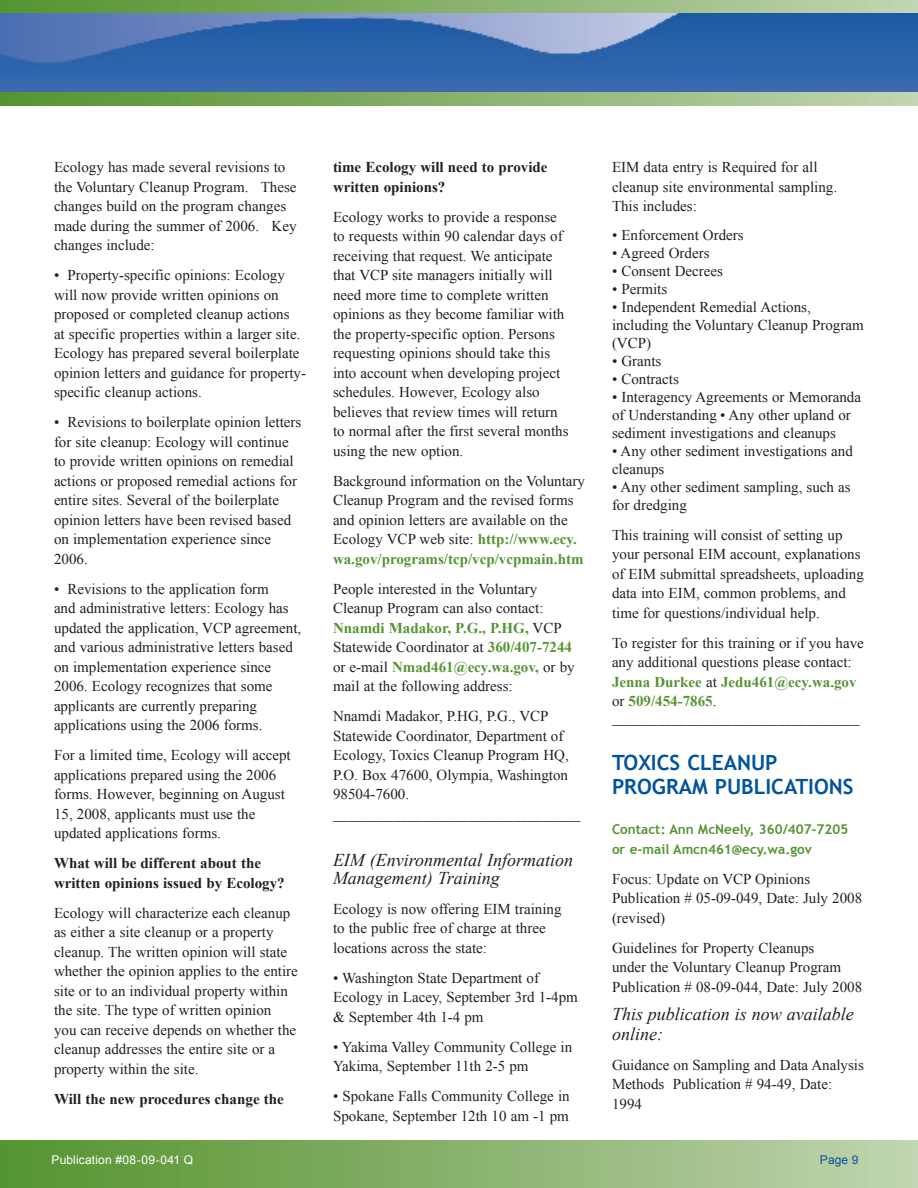
<style>
.page{position:relative;width:918px;height:1188px;background:#fff}
.page>*{position:absolute;margin:0;border:0;box-sizing:border-box;transform-origin:0 0}
.HEADERS{font:700 21px/24px "Trebuchet MS";color:#0153a0}
.Return_Address{font:italic 18px/18px "Times New Roman";color:#231f20}
.Return_Address-2{font:15px/19.5px "Times New Roman";color:#231f20}
.Body_Copy{font:15px/19.5px "Times New Roman";color:#231f20}
.Return_Address-3{font:700 15px/19.5px "Times New Roman";color:#231f20}
.County_Name_Add_BLUE{font:15px "Myriad Pro";color:#231f20}
.County_Name_Add_BLUE-2{font:700 13.5px/19.5px "Trebuchet MS";color:#549532}
.PUB___Pg__s{font:12px "Arial";letter-spacing:.015em;color:#fff}
.PUB___Pg__s-2{font:12px "Arial";color:#0153a0}
.s1{font-weight:700;color:#549532}
</style>
<div class="page">
<img style="left:0;top:13px;width:918px;height:79px">
<svg style="left:0;top:0;width:918px;height:13px;background:#89b26d"></svg>
<svg style="left:0;top:92px;width:918px;height:14px;background:#89b26d"></svg>
<div style="left:0;top:1141px;width:918px;height:47px;background:linear-gradient(to right,#53922d,#c0d3af)"></div>
<p class="Return_Address-2" style="left:54px;top:157px;width:244px">Ecology has made several revisions to the Voluntary Cleanup Program. These changes build on the program changes made during the summer of 2006. Key changes include:</p>
<p class="Return_Address-2" style="left:54px;top:265px;width:254px">• Property-specific opinions: Ecology will now provide written opinions on proposed or completed cleanup actions<br>at specific properties within a larger site.<br>Ecology has prepared several boilerplate opinion letters and guidance for property&shy;specific cleanup actions.</p>
<p class="Return_Address-2" style="left:54px;top:412px;width:249px">• Revisions to boilerplate opinion letters for site cleanup: Ecology will continue to provide written opinions on remedial actions or proposed remedial actions for entire sites. Several of the boilerplate opinion letters have been revised based on implementation experience since 2006.</p>
<p class="Return_Address-2" style="left:54px;top:579px;width:249px">• Revisions to the application form<br>and administrative letters: Ecology has updated the application, VCP agreement, and various administrative letters based on implementation experience since 2006. Ecology recognizes that some applicants are currently preparing applications using the 2006 forms.</p>
<p class="Return_Address-2" style="left:54px;top:745px;width:238px">For a limited time, Ecology will accept applications prepared using the 2006 forms. However, beginning on August 15, 2008, applicants must use the updated applications forms.</p>
<p class="Return_Address-3" style="left:54px;top:853px;width:232px">What will be different about the written opinions issued by Ecology?</p>
<p class="Return_Address-2" style="left:54px;top:903px;width:245px">Ecology will characterize each cleanup as either a site cleanup or a property cleanup. The written opinion will state whether the opinion applies to the entire site or to an individual property within the site. The type of written opinion<br>you can receive depends on whether the cleanup addresses the entire site or a property within the site.</p>
<p class="Return_Address-3" style="left:54px;top:1089px;width:231px">Will the new procedures change the</p>
<p class="Return_Address-3" style="left:333px;top:157px;width:216px">time Ecology will need to provide written opinions?</p>
<p class="Return_Address-2" style="left:333px;top:207px;width:237px">Ecology works to provide a response to requests within 90 calendar days of receiving that request. We anticipate that VCP site managers initially will need more time to complete written opinions as they become familiar with the property-specific option. Persons requesting opinions should take this into account when developing project schedules. However, Ecology also believes that review times will return to normal after the first several months using the new option.</p>
<p class="Return_Address-2" style="left:333px;top:471px;width:253px">Background information on the Voluntary Cleanup Program and the revised forms and opinion letters are available on the Ecology VCP web site: <span class="s1">http://www.ecy. wa.gov/programs/tcp/vcp/vcpmain.htm</span></p>
<p class="Return_Address-2" style="left:333px;top:579px;width:243px">People interested in the Voluntary Cleanup Program can also contact:<br><span class="s1">Nnamdi Madakor, P.G., P.HG,</span> VCP Statewide Coordinator at <span class="s1">360/407-7244 </span>or e-mail <span class="s1">Nmad461@ecy.wa.gov,</span> or by mail at the following address:</p>
<p class="Return_Address-2" style="left:333px;top:706px;width:237px">Nnamdi Madakor, P.HG, P.G., VCP<br>Statewide Coordinator, Department of<br>Ecology, Toxics Cleanup Program HQ,<br>P.O. Box 47600, Olympia, Washington<br>98504-7600.</p>
<p class="County_Name_Add_BLUE" style="left:333px;top:806px;width:249px">_________________________________</p>
<p class="Return_Address" style="left:333px;top:851px;width:242px">EIM (Environmental Information<br>Management) Training</p>
<p class="Return_Address-2" style="left:333px;top:899px;width:230px">Ecology is now offering EIM training to the public free of charge at three locations across the state:</p>
<p class="Return_Address-2" style="left:333px;top:968px;width:246px">• Washington State Department of<br>Ecology in Lacey, September 3rd 1-4pm &amp; September 4th 1-4 pm</p>
<p class="Return_Address-2" style="left:333px;top:1037px;width:241px">• Yakima Valley Community College in<br>Yakima, September 11th 2-5 pm</p>
<p class="Return_Address-2" style="left:333px;top:1086px;width:238px">• Spokane Falls Community College in<br>Spokane, September 12th 10 am -1 pm</p>
<p class="Return_Address-2" style="left:612px;top:157px;width:227px">EIM data entry is Required for all cleanup site environmental sampling.<br>This includes:</p>
<p class="Return_Address-2" style="left:612px;top:225px;width:133px">• Enforcement Orders</p>
<p class="Return_Address-2" style="left:612px;top:243px;width:99px">• Agreed Orders</p>
<p class="Return_Address-2" style="left:612px;top:261px;width:112px">• Consent Decrees</p>
<p class="Return_Address-2" style="left:612px;top:279px;width:57px">• Permits</p>
<p class="Return_Address-2" style="left:612px;top:298px;width:253px;line-height:18px">• Independent Remedial Actions, including the Voluntary Cleanup Program (VCP)</p>
<p class="Return_Address-2" style="left:612px;top:351px;width:51px">• Grants</p>
<p class="Return_Address-2" style="left:612px;top:369px;width:68px">• Contracts</p>
<p class="Return_Address-2" style="left:612px;top:388px;width:251px;line-height:18px">• Interagency Agreements or Memoranda of Understanding • Any other upland or sediment investigations and cleanups</p>
<p class="Return_Address-2" style="left:612px;top:442px;width:242px;line-height:18px">• Any other sediment investigations and cleanups</p>
<p class="Return_Address-2" style="left:612px;top:478px;width:240px;line-height:18px">• Any other sediment sampling, such as for dredging</p>
<p class="Return_Address-2" style="left:612px;top:525px;width:253px">This training will consist of setting up your personal EIM account, explanations of EIM submittal spreadsheets, uploading data into EIM, common problems, and time for questions/individual help.</p>
<p class="Return_Address-2" style="left:612px;top:633px;width:253px">To register for this training or if you have any additional questions please contact:<br><span class="s1">Jenna Durkee</span> at <span class="s1">Jedu461@ecy.wa.gov </span>or <span class="s1">509/454-7865</span>.</p>
<p class="County_Name_Add_BLUE" style="left:612px;top:709px;width:249px">_________________________________</p>
<p class="HEADERS" style="left:612px;top:751px;width:139px">TOXICS CLEANUP<br>PROGR</p>
<p class="HEADERS" style="left:679px;top:775px;width:130px">AM PU BLICATIONS</p>
<p class="County_Name_Add_BLUE-2" style="left:612px;top:820px;width:238px">Contact: Ann McNeely, 360/407-7205 or e-mail Amcn461@ecy.wa.gov</p>
<p class="Body_Copy" style="left:612px;top:869px;width:252px">Focus: Update on VCP Opinions<br>Publication # 05-09-049, Date: July 2008 (revised)</p>
<p class="Body_Copy" style="left:612px;top:938px;width:252px">Guidelines for Property Cleanups<br>under the Voluntary Cleanup Program<br>Publication # 08-09-044, Date: July 2008</p>
<p class="Return_Address" style="left:612px;top:1004px;width:243px;line-height:19.5px">This publication is now available online:</p>
<p class="Body_Copy" style="left:612px;top:1055px;width:253px">Guidance on Sampling and Data Analysis<br>Methods Publication # 94-49, Date:<br>1994</p>
<p class="PUB___Pg__s" style="left:52px;top:1152px;width:143px">Publication #08-09-041 Q</p>
<p class="PUB___Pg__s-2" style="left:820px;top:1152px;width:40px">Page 9</p>
</div>
